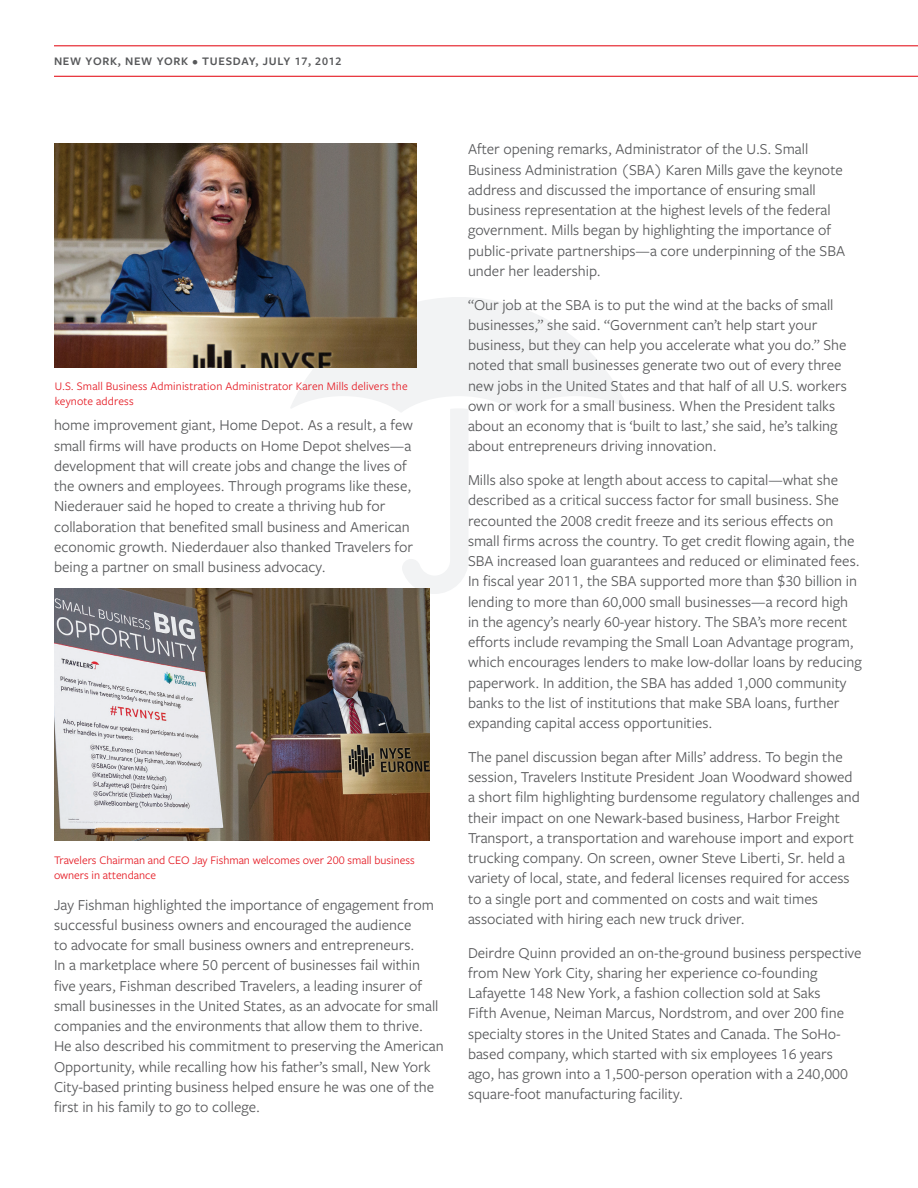
<style>
.page{position:relative;width:918px;height:1188px;background:#fff}
.page>*{position:absolute;margin:0;border:0;box-sizing:border-box;transform-origin:0 0}
.Body_copy{font:15.75px/20.2px "Freight Sans Pro";color:#57585a}
.Body_copy-2{font:12px/15px "Freight Sans Pro";color:#e51a23}
.Sub-title_1_line{font:600 12px "Freight Sans Pro";letter-spacing:.06em;color:#57585a}
</style>
<div class="page">
<svg style="left:290px;top:297px;width:337px;height:297px"></svg>
<hr style="left:54px;top:45px;width:864px;height:1px;background:#e51a23">
<hr style="left:54px;top:76px;width:864px;height:1px;background:#e51a23">
<img style="left:54px;top:144px;width:363px;height:223px">
<img style="left:54px;top:589px;width:375px;height:251px">
<p class="Sub-title_1_line" style="left:54px;top:53px;width:289px">NEW YORK, NEW YORK • TUESDAY, JULY 17, 2012</p>
<p class="Body_copy-2" style="left:55px;top:378px;width:354px">U.S. Small Business Administration Administrator Karen Mills delivers the keynote address</p>
<p class="Body_copy" style="left:54px;top:415px;width:361px">home improvement giant, Home Depot. As a result, a few small firms will have products on Home Depot shelves—a development that will create jobs and change the lives of the owners and employees. Through programs like these, Niederauer said he hoped to create a thriving hub for collaboration that benefited small business and American economic growth. Niederdauer also thanked Travelers for being a partner on small business advocacy.</p>
<p class="Body_copy-2" style="left:54px;top:852px;width:362px">Travelers Chairman and CEO Jay Fishman welcomes over 200 small business owners in attendance</p>
<p class="Body_copy" style="left:54px;top:894px;width:391px">Jay Fishman highlighted the importance of engagement from successful business owners and encouraged the audience<br>to advocate for small business owners and entrepreneurs.<br>In a marketplace where 50 percent of businesses fail within five years, Fishman described Travelers, a leading insurer of small businesses in the United States, as an advocate for small companies and the environments that allow them to thrive.<br>He also described his commitment to preserving the American Opportunity, while recalling how his father’s small, New York City-based printing business helped ensure he was one of the first in his family to go to college.</p>
<p class="Body_copy" style="left:468px;top:139px;width:379px">After opening remarks, Administrator of the U.S. Small Business Administration (SBA) Karen Mills gave the keynote address and discussed the importance of ensuring small business representation at the highest levels of the federal government. Mills began by highlighting the importance of public-private partnerships—a core underpinning of the SBA under her leadership.</p>
<p class="Body_copy" style="left:468px;top:294px;width:380px">“Our job at the SBA is to put the wind at the backs of small businesses,” she said. “Government can’t help start your business, but they can help you accelerate what you do.” She noted that small businesses generate two out of every three new jobs in the United States and that half of all U.S. workers own or work for a small business. When the President talks about an economy that is ‘built to last,’ she said, he’s talking about entrepreneurs driving innovation.</p>
<p class="Body_copy" style="left:468px;top:469px;width:395px">Mills also spoke at length about access to capital—what she described as a critical success factor for small business. She recounted the 2008 credit freeze and its serious effects on small firms across the country. To get credit flowing again, the SBA increased loan guarantees and reduced or eliminated fees.<br>In fiscal year 2011, the SBA supported more than $30 billion in lending to more than 60,000 small businesses—a record high in the agency’s nearly 60-year history. The SBA’s more recent efforts include revamping the Small Loan Advantage program, which encourages lenders to make low-dollar loans by reducing paperwork. In addition, the SBA has added 1,000 community banks to the list of institutions that make SBA loans, further expanding capital access opportunities.</p>
<p class="Body_copy" style="left:468px;top:746px;width:393px">The panel discussion began after Mills’ address. To begin the session, Travelers Institute President Joan Woodward showed a short film highlighting burdensome regulatory challenges and their impact on one Newark-based business, Harbor Freight Transport, a transportation and warehouse import and export trucking company. On screen, owner Steve Liberti, Sr. held a variety of local, state, and federal licenses required for access to a single port and commented on costs and wait times associated with hiring each new truck driver.</p>
<p class="Body_copy" style="left:468px;top:942px;width:395px">Deirdre Quinn provided an on-the-ground business perspective from New York City, sharing her experience co-founding Lafayette 148 New York, a fashion collection sold at Saks<br>Fifth Avenue, Neiman Marcus, Nordstrom, and over 200 fine specialty stores in the United States and Canada. The SoHo&shy;based company, which started with six employees 16 years ago, has grown into a 1,500-person operation with a 240,000 square-foot manufacturing facility.</p>
</div>
